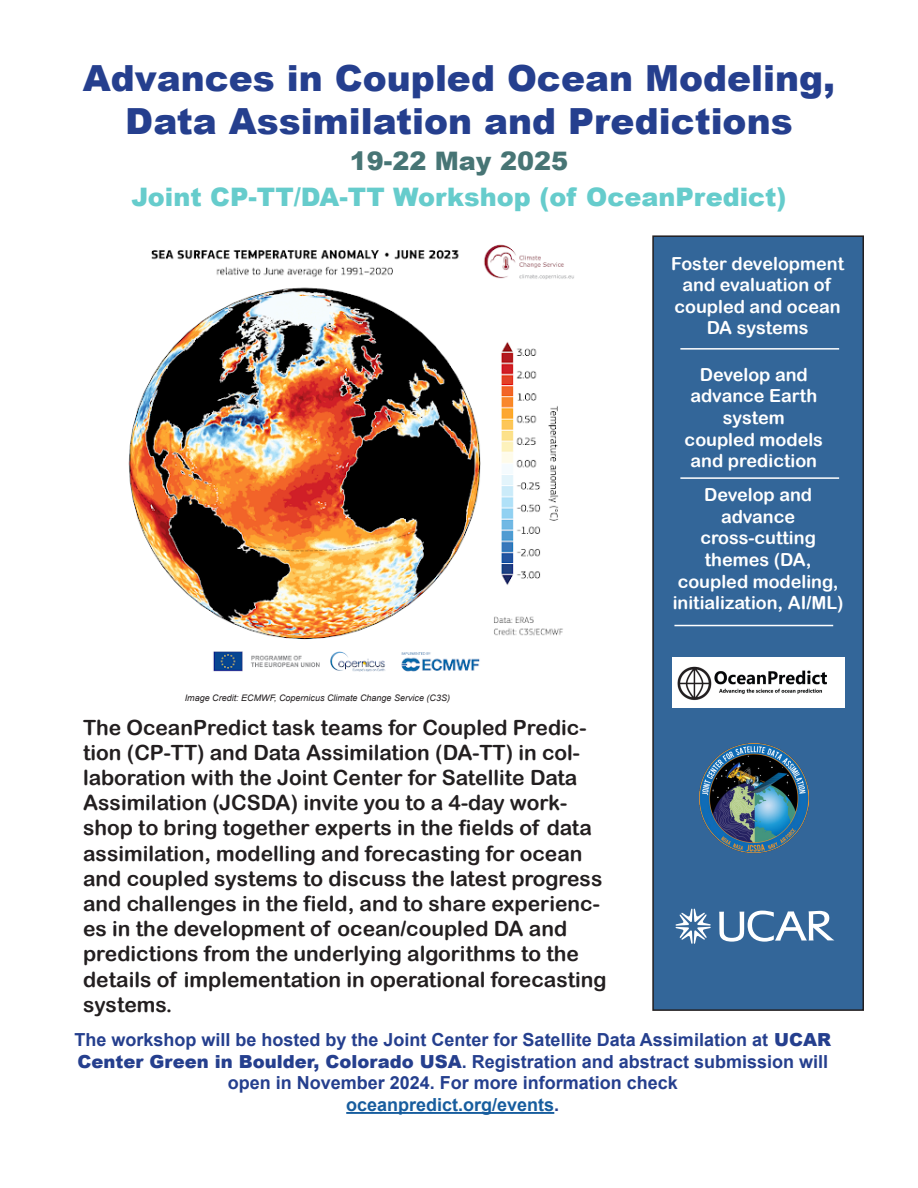
<style>
.page{position:relative;width:918px;height:1188px;background:#fff}
.page>*{position:absolute;margin:0;border:0;box-sizing:border-box;transform-origin:0 0}
.t1{font:900 36px/43.2px "Arial";color:#253f8e;text-align:center}
.t2{font:900 25.5px "Arial";color:#6cc}
.t3{font:900 25.5px "Arial";color:#477575}
.t4{font:21px/25.2px "Arial Rounded MT Bold";color:#231f20}
.t5{font:18px/21.6px "Arial Rounded MT Bold";color:#fff;text-align:center}
.t6{font:700 18px/21.6px "Arial";color:#253f8e;text-align:center}
.t7{font:700 18px "Arial";color:#175d9e}
.t8{font:italic 9px "Arial";color:#231f20}
.s1{font-weight:900}
.s2{color:#253f8e}
</style>
<div class="page">
<img style="left:128px;top:244px;width:446px;height:428px">
<div style="left:653px;top:236px;width:210px;height:774px;background:#369"></div>
<div style="left:652px;top:235px;width:212px;height:776px;border:2px solid #231f20"></div>
<hr style="left:680px;top:348px;width:159px;height:2px;background:#fff">
<hr style="left:680px;top:477px;width:159px;height:2px;background:#fff">
<hr style="left:674px;top:625px;width:159px;height:1px;background:#fff">
<img style="left:672px;top:657px;width:172px;height:51px">
<img style="left:699px;top:744px;width:110px;height:110px">
<svg style="left:719px;top:911px;width:115px;height:31px"></svg>
<svg style="left:676px;top:909px;width:35px;height:35px"></svg>
<hr style="left:346px;top:1112px;width:208px;height:2px;background:#175d9e">
<p class="t1" style="left:83px;top:55px;width:754px">Advances in Coupled Ocean Modeling,<br>Data Assimilation and Predictions</p>
<p class="t3" style="left:350px;top:142px;width:220px">19-22 May 2025</p>
<p class="t2" style="left:132px;top:178px;width:656px">Joint CP-TT/DA-TT Workshop (of OceanPredict)</p>
<p class="t8" style="left:185px;top:692px;width:267px">Image Credit: ECMWF, Copernicus Climate Change Service (C3S)</p>
<p class="t4" style="left:83px;top:714px;width:525px">The OceanPredict task teams for Coupled Predic&shy;tion (CP-TT) and Data Assimilation (DA-TT) in col&shy;laboration with the Joint Center for Satellite Data Assimilation (JCSDA) invite you to a 4-day work&shy;shop to bring together experts in the fields of data assimilation, modelling and forecasting for ocean and coupled systems to discuss the latest progress and challenges in the field, and to share experienc&shy;es in the development of ocean/coupled DA and predictions from the underlying algorithms to the details of implementation in operational forecasting systems.</p>
<p class="t5" style="left:671px;top:252px;width:174px">Foster development and evaluation of coupled and ocean<br>DA systems</p>
<p class="t5" style="left:690px;top:363px;width:128px">Develop and advance Earth</p>
<p class="t5" style="left:723px;top:407px;width:64px">system</p>
<p class="t5" style="left:685px;top:428px;width:140px">coupled models and prediction</p>
<p class="t5" style="left:704px;top:484px;width:110px">Develop and</p>
<p class="t5" style="left:721px;top:505px;width:76px">advance</p>
<p class="t5" style="left:700px;top:527px;width:117px;text-align:left">cross-cutting themes (DA,</p>
<p class="t5" style="left:673px;top:570px;width:172px;text-align:left">coupled modeling, initialization, AI/ML)</p>
<p class="t6" style="left:75px;top:1030px;width:758px">The workshop will be hosted by the Joint Center for Satellite Data Assimilation at <span class="s1">UCAR<br>Center Green in Boulder, Colorado USA</span>. Registration and abstract submission will open in November 2024. For more information check</p>
<p class="t7" style="left:346px;top:1093px;width:215px">oceanpredict.org/events<span class="s2">.</span></p>
</div>
